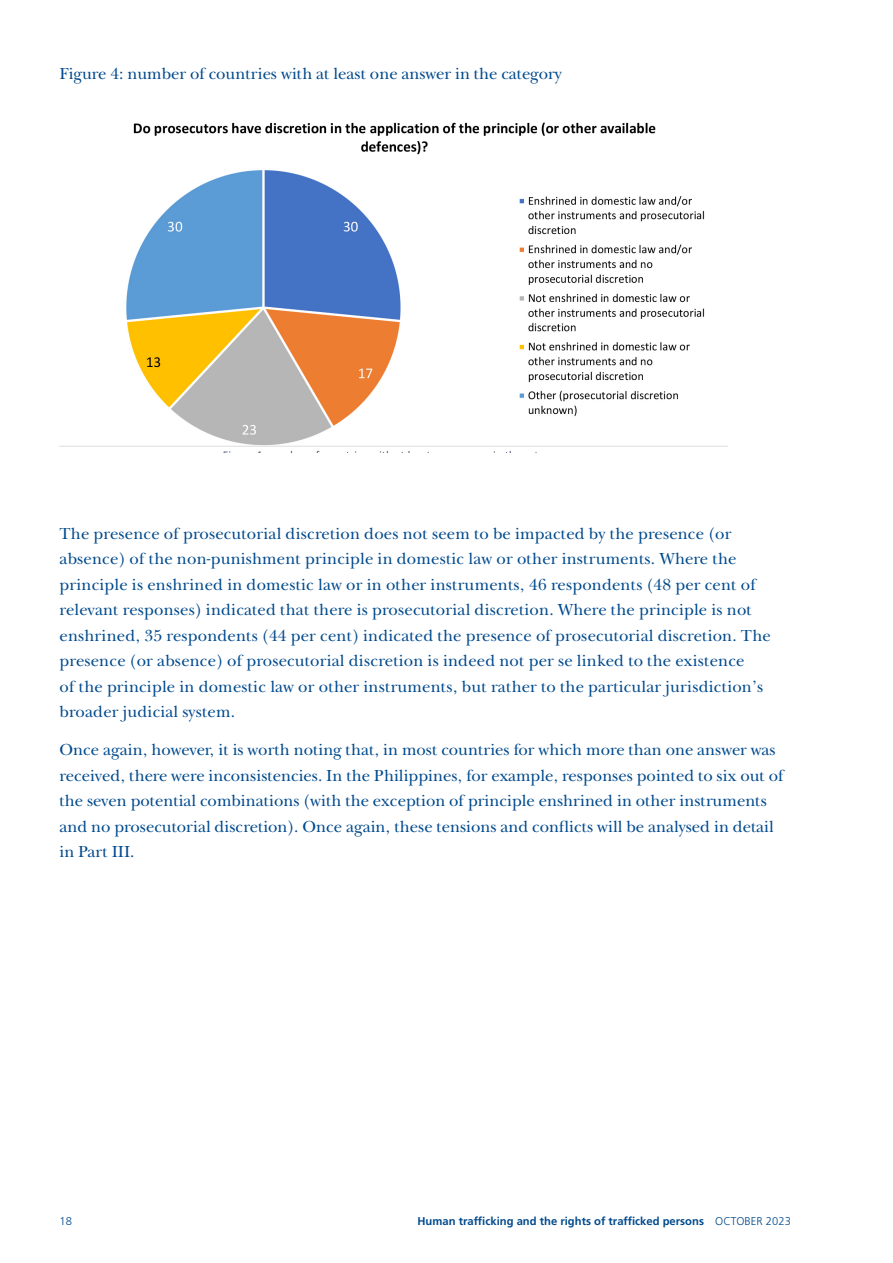
<style>
.page{position:relative;width:893px;height:1263px;background:#fff}
.page>*{position:absolute;margin:0;border:0;box-sizing:border-box;transform-origin:0 0}
.Body_copy{font:16.5px/25.5px "New Baskerville ITC";color:#004a8d}
.t1{font:700 11.25px "Frutiger LT Pro";color:#004a8d}
.t2{font:300 11.25px "Frutiger LT Pro";color:#004a8d}
.s1{font-weight:300}
</style>
<div class="page">
<img style="left:60px;top:122px;width:668px;height:330px">
<p class="Body_copy" style="left:60px;top:62px;width:504px">Figure 4: number of countries with at least one answer in the category</p>
<p class="Body_copy" style="left:60px;top:521px;width:713px">The presence of prosecutorial discretion does not seem to be impacted by the presence (or absence) of the non-punishment principle in domestic law or other instruments. Where the principle is enshrined in domestic law or in other instruments, 46 respondents (48 per cent of relevant responses) indicated that there is prosecutorial discretion. Where the principle is not enshrined, 35 respondents (44 per cent) indicated the presence of prosecutorial discretion. The presence (or absence) of prosecutorial discretion is indeed not per se linked to the existence<br>of the principle in domestic law or other instruments, but rather to the particular jurisdiction’s broader judicial system.</p>
<p class="Body_copy" style="left:60px;top:738px;width:726px">Once again, however, it is worth noting that, in most countries for which more than one answer was received, there were inconsistencies. In the Philippines, for example, responses pointed to six out of the seven potential combinations (with the exception of principle enshrined in other instruments and no prosecutorial discretion). Once again, these tensions and conflicts will be analysed in detail in Part III.</p>
<p class="t2" style="left:60px;top:1214px;width:14px">18</p>
<p class="t1" style="left:417px;top:1214px;width:375px">Human trafficking and the rights of trafficked persons <span class="s1">OCTOBER 2023</span></p>
</div>
